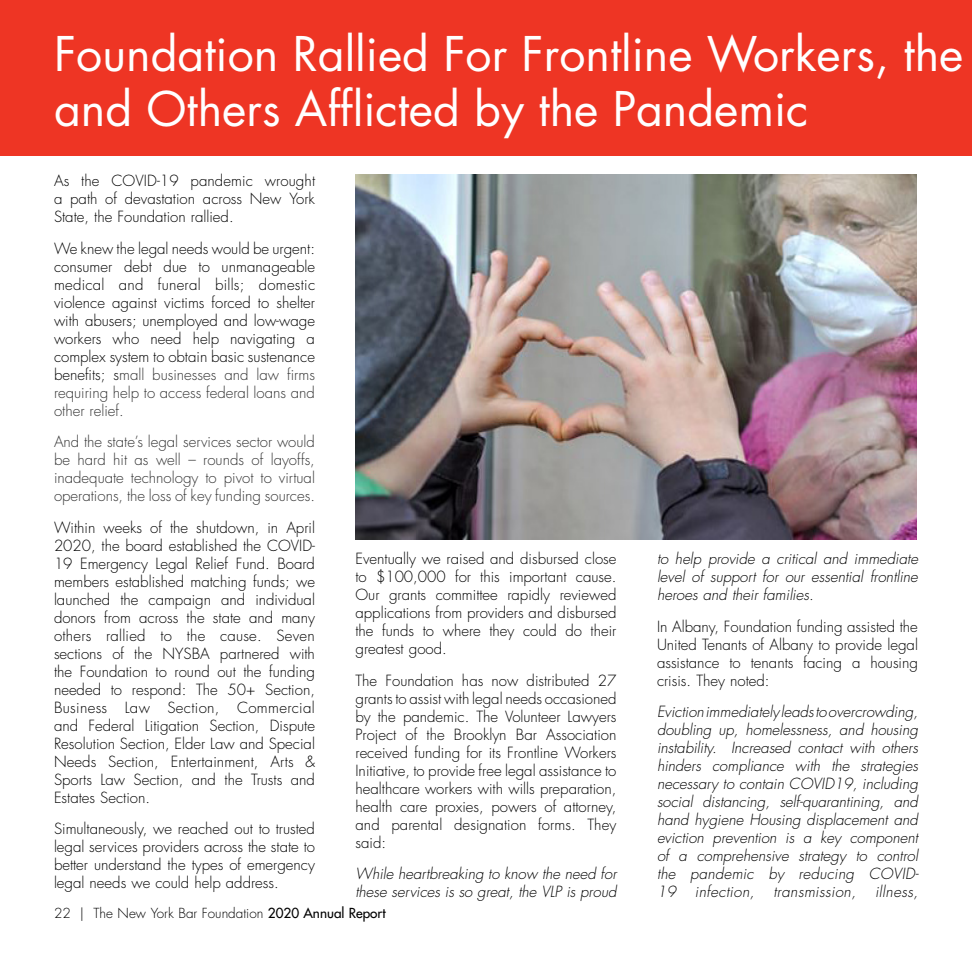
<style>
.page{position:relative;width:972px;height:972px;background:#fff}
.page>*{position:absolute;margin:0;border:0;box-sizing:border-box;transform-origin:0 0}
.t1{font:46.5px/55.8px "Futura";color:#fff}
.t2{font:300 15px/18px "Futura";color:#000;text-align:justify}
.t3{font:italic 300 15px/18px "Futura";color:#000;text-align:justify}
.t4{font:300 15px/18px "Futura";color:#333;text-align:justify}
.t5{font:italic 300 15px "Futura";letter-spacing:.025em;color:#000}
.t6{font:300 13.5px "Futura";color:#000}
.s1{color:#333}
.s2{font-weight:400}
</style>
<div class="page">
<div style="left:0;top:0;width:972px;height:156px;background:#ee3524"></div>
<img style="left:356px;top:175px;width:560px;height:364px">
<h1 class="t1" style="left:54px;top:26px;width:911px">Foundation Rallied For Frontline Workers, the and Others Afflicted by the Pandemic</h1>
<p class="t2" style="left:54px;top:172px;width:263px">As the COVID-19 pandemic wrought a path of devastation across New York State, the Foundation rallied.</p>
<p class="t2" style="left:54px;top:240px;width:263px">We knew the legal needs would be urgent: consumer debt due to unmanageable medical and funeral bills; domestic violence against victims forced to shelter with abusers; unemployed and low-wage workers who need help navigating a complex system to obtain basic sustenance benefits; s<span class="s1">mall businesses and law firms requiring help to access federal loans and other relief.</span></p>
<p class="t4" style="left:54px;top:433px;width:263px">And the state’s legal services sector would be hard hit as well – rounds of layoffs, inadequate technology to pivot to virtual operations, the loss of key funding sources.</p>
<p class="t2" style="left:54px;top:519px;width:263px">Within weeks of the shutdown, in April 2020, the board established the COVID-19 Emergency Legal Relief Fund. Board members established matching funds; we launched the campaign and individual donors from across the state and many others rallied to the cause. Seven sections of the NYSBA partnered with the Foundation to round out the funding needed to respond: The 50+ Section, Business Law Section, Commercial and Federal Litigation Section, Dispute Resolution Section, Elder Law and Special Needs Section, Entertainment, Arts &amp; Sports Law Section, and the Trusts and Estates Section.</p>
<p class="t2" style="left:54px;top:820px;width:263px">Simultaneously, we reached out to trusted legal services providers across the state to better understand the types of emergency legal needs we could help address.</p>
<p class="t2" style="left:356px;top:550px;width:263px">Eventually we raised and disbursed close to $100,000 for this important cause.<br>Our grants committee rapidly reviewed applications from providers and disbursed the funds to where they could do their greatest good.</p>
<p class="t2" style="left:356px;top:672px;width:263px">The Foundation has now distributed 27 grants to assist with legal needs occasioned by the pandemic. The Volunteer Lawyers Project of the Brooklyn Bar Association received funding for its Frontline Workers Initiative, to provide free legal assistance to healthcare workers with wills preparation, health care proxies, powers of attorney, and parental designation forms. They said:</p>
<p class="t3" style="left:356px;top:865px;width:263px">While heartbreaking to know the need for these services is so great, the VLP is proud</p>
<p class="t3" style="left:657px;top:550px;width:263px">to help provide a critical and immediate level of support for our essential frontline heroes and their families.</p>
<p class="t2" style="left:657px;top:618px;width:263px">In Albany, Foundation funding assisted the United Tenants of Albany to provide legal assistance to tenants facing a housing crisis. They noted:</p>
<p class="t3" style="left:657px;top:703px;width:263px">Eviction immediately leads to overcrowding, doubling up, homelessness, and housing instability. Increased contact with others hinders compliance with the strategies necessary to contain COVID19, including social distancing, self-quarantining, and hand hygiene Housing displacement and eviction prevention is a key component of a comprehensive strategy to control the pandemic by reducing COVID-19</p>
<p class="t5" style="left:695px;top:883px;width:61px">infection,</p>
<p class="t5" style="left:773px;top:883px;width:84px">transmission,</p>
<p class="t5" style="left:875px;top:883px;width:45px">illness,</p>
<p class="t6" style="left:54px;top:905px;width:333px">22 | The New York Bar Foundation <span class="s2">2020 Annual Report</span></p>
</div>
